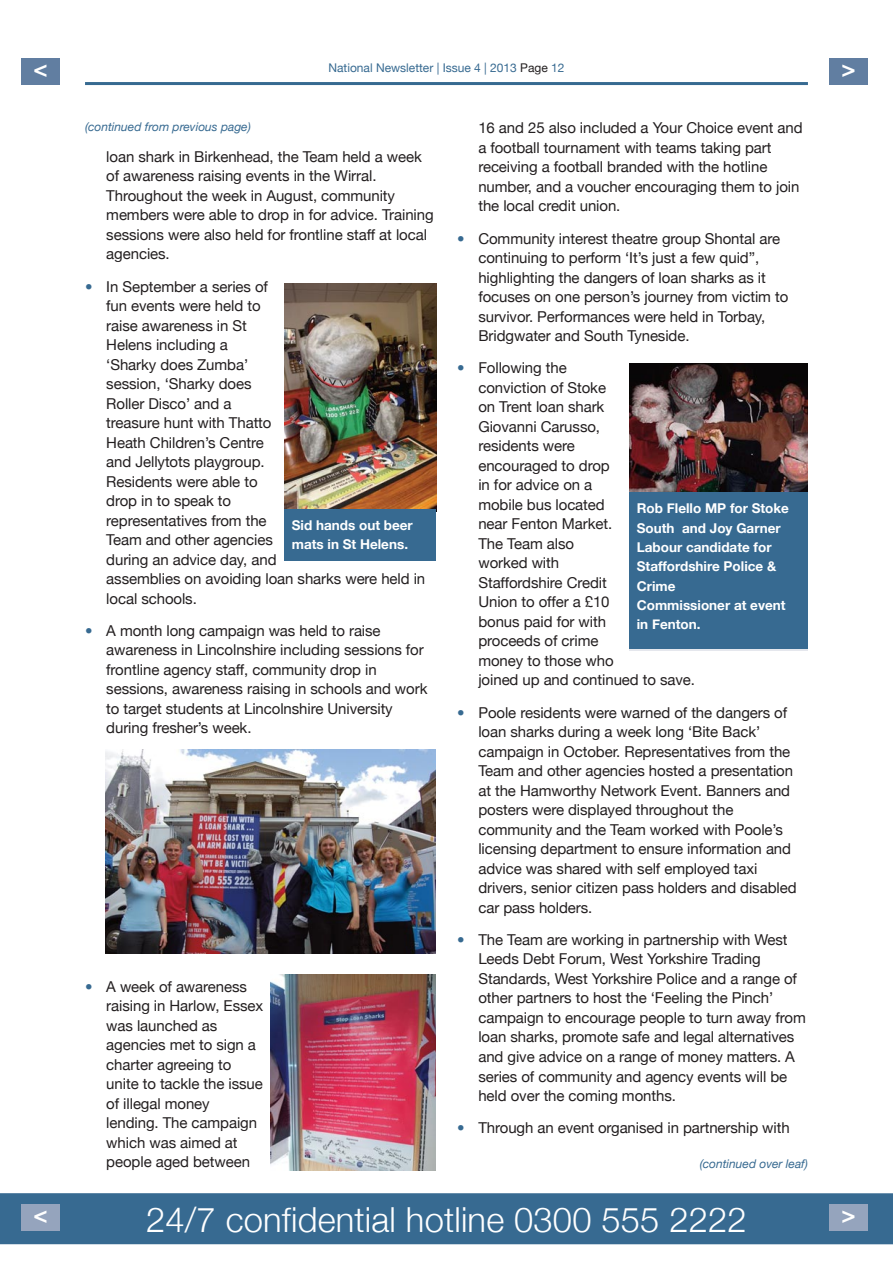
<style>
.page{position:relative;width:893px;height:1263px;background:#fff}
.page>*{position:absolute;margin:0;border:0;box-sizing:border-box;transform-origin:0 0}
.t1{font:300 34.5px "Helvetica Neue";letter-spacing:.005em;color:#fff}
.t2{font:700 21px "Futura BT";color:#fff}
.t3{font:15px/19.5px "Helvetica Neue";letter-spacing:-.005em;color:#231f20}
.t4{font:700 13.5px/19.4px "Helvetica Neue";color:#fff}
.t5{font:italic 12px "Helvetica Neue";color:#376a91}
.t6{font:12px "Helvetica Neue";color:#376a91}
.s1{color:#231f20}
.s2{color:#376a91}
</style>
<div class="page">
<hr style="left:85px;top:82px;width:723px;height:3px;background:#376a91">
<div style="left:0;top:1193px;width:893px;height:51px;background:#376a91"></div>
<div style="left:21px;top:58px;width:39px;height:27px;background:#617ea1"></div>
<div style="left:829px;top:58px;width:39px;height:27px;background:#617ea1"></div>
<div style="left:21px;top:1204px;width:39px;height:27px;background:#95a4bd"></div>
<div style="left:829px;top:1204px;width:39px;height:27px;background:#95a4bd"></div>
<img style="left:284px;top:284px;width:152px;height:225px">
<div style="left:284px;top:509px;width:152px;height:52px;background:#376a91"></div>
<img style="left:105px;top:750px;width:331px;height:203px">
<img style="left:271px;top:974px;width:165px;height:196px">
<img style="left:629px;top:364px;width:179px;height:129px">
<div style="left:629px;top:493px;width:179px;height:156px;background:#376a91"></div>
<p class="t6" style="left:328px;top:61px;width:238px">National Newsletter | Issue 4 | 2013 <span class="s1">Page</span> 12</p>
<h2 class="t2" style="left:32px;top:60px;width:19px">&lt;</h2>
<h2 class="t2" style="left:840px;top:60px;width:19px">&gt;</h2>
<p class="t5" style="left:85px;top:119px;width:167px">(continued from previous page)</p>
<p class="t3" style="left:106px;top:147px;width:329px">loan shark in Birkenhead, the Team held a week of awareness raising events in the Wirral.<br>Throughout the week in August, community members were able to drop in for advice. Training sessions were also held for frontline staff at local agencies.</p>
<p class="t3" style="left:106px;top:276px;width:320px;text-indent:-21px"><span class="s2">•</span> In September a series of<br>fun events were held to<br>raise awareness in St<br>Helens including a<br>‘Sharky does Zumba’<br>session, ‘Sharky does<br>Roller Disco’ and a<br>treasure hunt with Thatto<br>Heath Children’s Centre<br>and Jellytots playgroup.<br>Residents were able to<br>drop in to speak to<br>representatives from the<br>Team and other agencies<br>during an advice day, and<br>assemblies on avoiding loan sharks were held in local schools.</p>
<p class="t3" style="left:106px;top:621px;width:323px;text-indent:-21px"><span class="s2">•</span> A month long campaign was held to raise awareness in Lincolnshire including sessions for frontline agency staff, community drop in sessions, awareness raising in schools and work to target students at Lincolnshire University during fresher’s week.</p>
<p class="t4" style="left:292px;top:515px;width:123px">Sid hands out beer mats in St Helens.</p>
<p class="t3" style="left:106px;top:976px;width:158px;text-indent:-21px"><span class="s2">•</span> A week of awareness raising in Harlow, Essex was launched as agencies met to sign a charter agreeing to unite to tackle the issue of illegal money lending. The campaign which was aimed at people aged between</p>
<p class="t3" style="left:478px;top:118px;width:326px">16 and 25 also included a Your Choice event and a football tournament with teams taking part receiving a football branded with the hotline number, and a voucher encouraging them to join the local credit union.</p>
<p class="t3" style="left:478px;top:228px;width:311px;text-indent:-21px"><span class="s2">•</span> Community interest theatre group Shontal are continuing to perform ‘It’s just a few quid”, highlighting the dangers of loan sharks as it focuses on one person’s journey from victim to survivor. Performances were held in Torbay, Bridgwater and South Tyneside.</p>
<p class="t3" style="left:478px;top:358px;width:218px;text-indent:-21px"><span class="s2">•</span> Following the<br>conviction of Stoke<br>on Trent loan shark<br>Giovanni Carusso,<br>residents were<br>encouraged to drop<br>in for advice on a<br>mobile bus located<br>near Fenton Market.<br>The Team also<br>worked with<br>Staffordshire Credit<br>Union to offer a £10<br>bonus paid for with<br>proceeds of crime<br>money to those who<br>joined up and continued to save.</p>
<p class="t3" style="left:478px;top:702px;width:320px;text-indent:-21px"><span class="s2">•</span> Poole residents were warned of the dangers of loan sharks during a week long ‘Bite Back’ campaign in October. Representatives from the Team and other agencies hosted a presentation at the Hamworthy Network Event. Banners and posters were displayed throughout the community and the Team worked with Poole’s licensing department to ensure information and advice was shared with self employed taxi drivers, senior citizen pass holders and disabled car pass holders.</p>
<p class="t3" style="left:478px;top:930px;width:329px;text-indent:-21px"><span class="s2">•</span> The Team are working in partnership with West Leeds Debt Forum, West Yorkshire Trading Standards, West Yorkshire Police and a range of other partners to host the ‘Feeling the Pinch’ campaign to encourage people to turn away from loan sharks, promote safe and legal alternatives and give advice on a range of money matters. A series of community and agency events will be held over the coming months.</p>
<p class="t3" style="left:457px;top:1118px;width:334px"><span class="s2">•</span> Through an event organised in partnership with</p>
<p class="t4" style="left:637px;top:499px;width:154px">Rob Flello MP for Stoke<br>South and Joy Garner<br>Labour candidate for<br>Staffordshire Police &amp;<br>Crime<br>Commissioner at event in Fenton.</p>
<p class="t5" style="left:700px;top:1157px;width:110px">(continued over leaf)</p>
<h1 class="t1" style="left:146px;top:1198px;width:602px">24/7 confidential hotline 0300 555 2222</h1>
<h2 class="t2" style="left:32px;top:1205px;width:19px">&lt;</h2>
<h2 class="t2" style="left:840px;top:1205px;width:19px">&gt;</h2>
</div>
